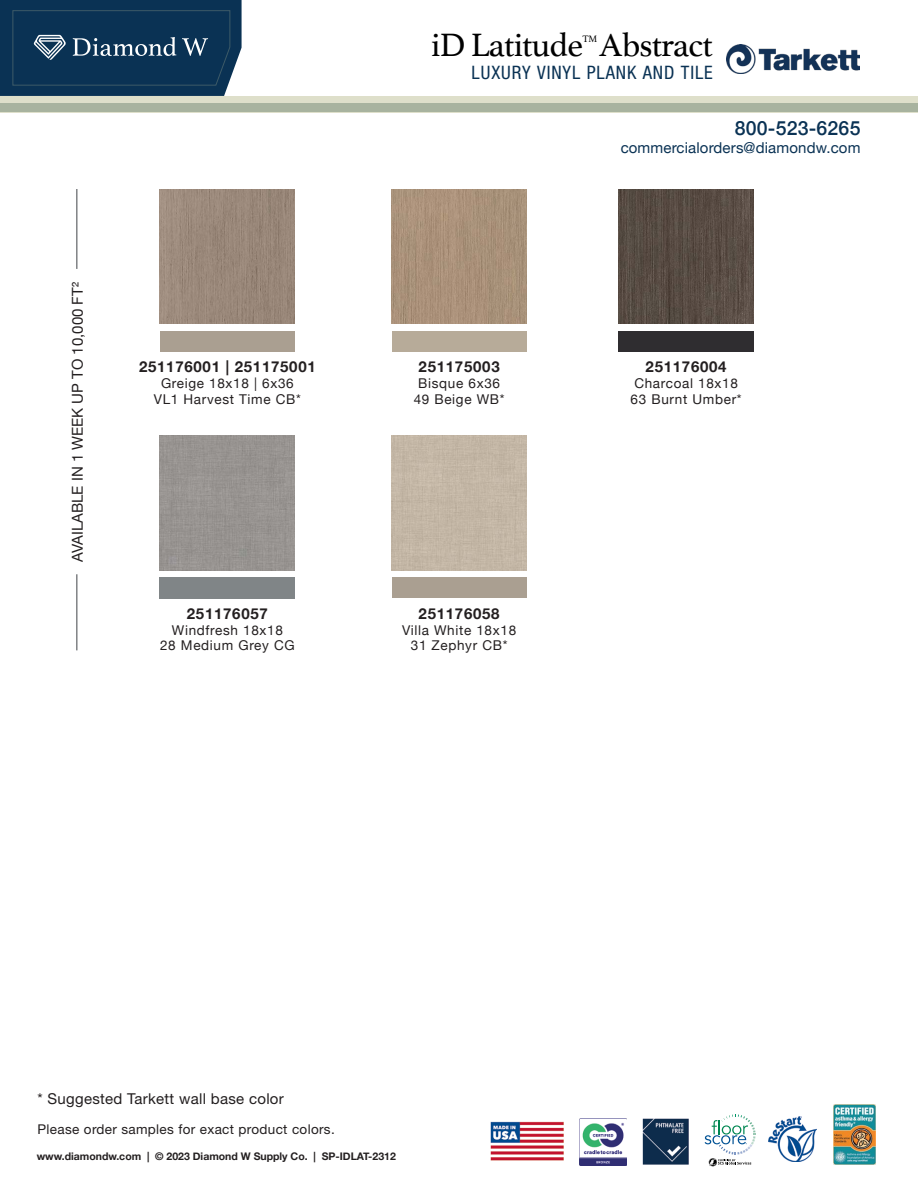
<style>
.page{position:relative;width:918px;height:1188px;background:#fff}
.page>*{position:absolute;margin:0;border:0;box-sizing:border-box;transform-origin:0 0}
.t1{font:33.9px "Athelas";letter-spacing:-.025em;color:#000}
.t2{font:500 19.5px "Helvetica Neue";letter-spacing:.01em;color:#0a3254}
.t3{font:condensed 18.6px "Helvetica Neue LT Std";letter-spacing:.05em;color:#0a3254}
.t4{font:700 15px "Helvetica Neue";letter-spacing:.05em;color:#231f20}
.t5{font:15px "Helvetica Neue LT Std";letter-spacing:.02em;color:#231f20}
.t6{font:15px "Helvetica Neue";letter-spacing:.01em;color:#0a3254}
.t7{font:15px "Helvetica Neue";color:#231f20}
.t8{font:13.5px/15.8px "Helvetica Neue";letter-spacing:.05em;color:#231f20;text-align:center}
.t9{font:13.5px "Helvetica Neue LT Std";letter-spacing:.025em;color:#231f20}
.t10{font:700 10.5px "Helvetica Neue";color:#231f20}
.t11{font:9.75px "Athelas";color:#000}
</style>
<div class="page">
<svg style="left:0;top:96px;width:918px;height:16px;background:#bfc6b1"></svg>
<svg style="left:0;top:0;width:242px;height:96px;background:#193f5e"></svg>
<img style="left:727px;top:44px;width:133px;height:30px">
<img style="left:643px;top:1119px;width:45px;height:45px">
<img style="left:769px;top:1116px;width:48px;height:45px">
<img style="left:580px;top:1122px;width:46px;height:43px">
<img style="left:491px;top:1122px;width:72px;height:38px">
<img style="left:833px;top:1104px;width:43px;height:61px">
<div style="left:160px;top:435px;width:135px;height:135px;background:#979391"></div>
<div style="left:619px;top:331px;width:135px;height:21px;background:#2f2d30"></div>
<img style="left:619px;top:189px;width:135px;height:135px">
<img style="left:392px;top:189px;width:135px;height:135px">
<div style="left:392px;top:331px;width:135px;height:21px;background:#b7ab99"></div>
<img style="left:160px;top:189px;width:135px;height:135px">
<div style="left:160px;top:331px;width:135px;height:21px;background:#aa9f91"></div>
<div style="left:392px;top:435px;width:135px;height:135px;background:#c3b6a5"></div>
<div style="left:392px;top:578px;width:135px;height:20px;background:#aa9f91"></div>
<svg style="left:705px;top:1114px;width:51px;height:52px"></svg>
<hr style="left:76px;top:189px;width:2px;height:80px;background:#808285">
<hr style="left:76px;top:574px;width:2px;height:76px;background:#808285">
<h1 class="t1" style="left:431px;top:18px;width:153px">iD Latitude</h1>
<p class="t11" style="left:582px;top:31px;width:16px">TM</p>
<h1 class="t1" style="left:599px;top:18px;width:115px">Abstract</h1>
<h3 class="t3" style="left:472px;top:62px;width:243px">LUXURY VINYL PLANK AND TILE</h3>
<p class="t7" style="left:67px;top:562px;width:282px;rotate:-90deg">AVAILABLE IN 1 WEEK UP TO 10,000 FT²</p>
<p class="t4" style="left:139px;top:355px;width:178px">251176001 | 251175001</p>
<p class="t8" style="left:154px;top:376px;width:149px">Greige 18x18 | 6x36<br>VL1 Harvest Time CB*</p>
<p class="t4" style="left:187px;top:602px;width:83px">251176057</p>
<p class="t8" style="left:160px;top:623px;width:136px">Windfresh 18x18<br>28 Medium Grey CG</p>
<p class="t4" style="left:419px;top:355px;width:83px">251175003</p>
<p class="t8" style="left:414px;top:376px;width:92px">Bisque 6x36<br>49 Beige WB*</p>
<p class="t4" style="left:419px;top:602px;width:83px">251176058</p>
<p class="t8" style="left:402px;top:623px;width:116px">Villa White 18x18<br>31 Zephyr CB*</p>
<h2 class="t2" style="left:735px;top:112px;width:127px">800-523-6265</h2>
<p class="t6" style="left:621px;top:137px;width:241px">commercialorders@diamondw.com</p>
<p class="t4" style="left:646px;top:355px;width:83px">251176004</p>
<p class="t8" style="left:631px;top:376px;width:112px;text-align:left">Charcoal 18x18<br>63 Burnt Umber*</p>
<p class="t5" style="left:38px;top:1089px;width:248px">* Suggested Tarkett wall base color</p>
<p class="t9" style="left:38px;top:1121px;width:299px">Please order samples for exact product colors.</p>
<p class="t10" style="left:37px;top:1148px;width:361px">www.diamondw.com | © 2023 Diamond W Supply Co. | SP-IDLAT-2312</p>
</div>
